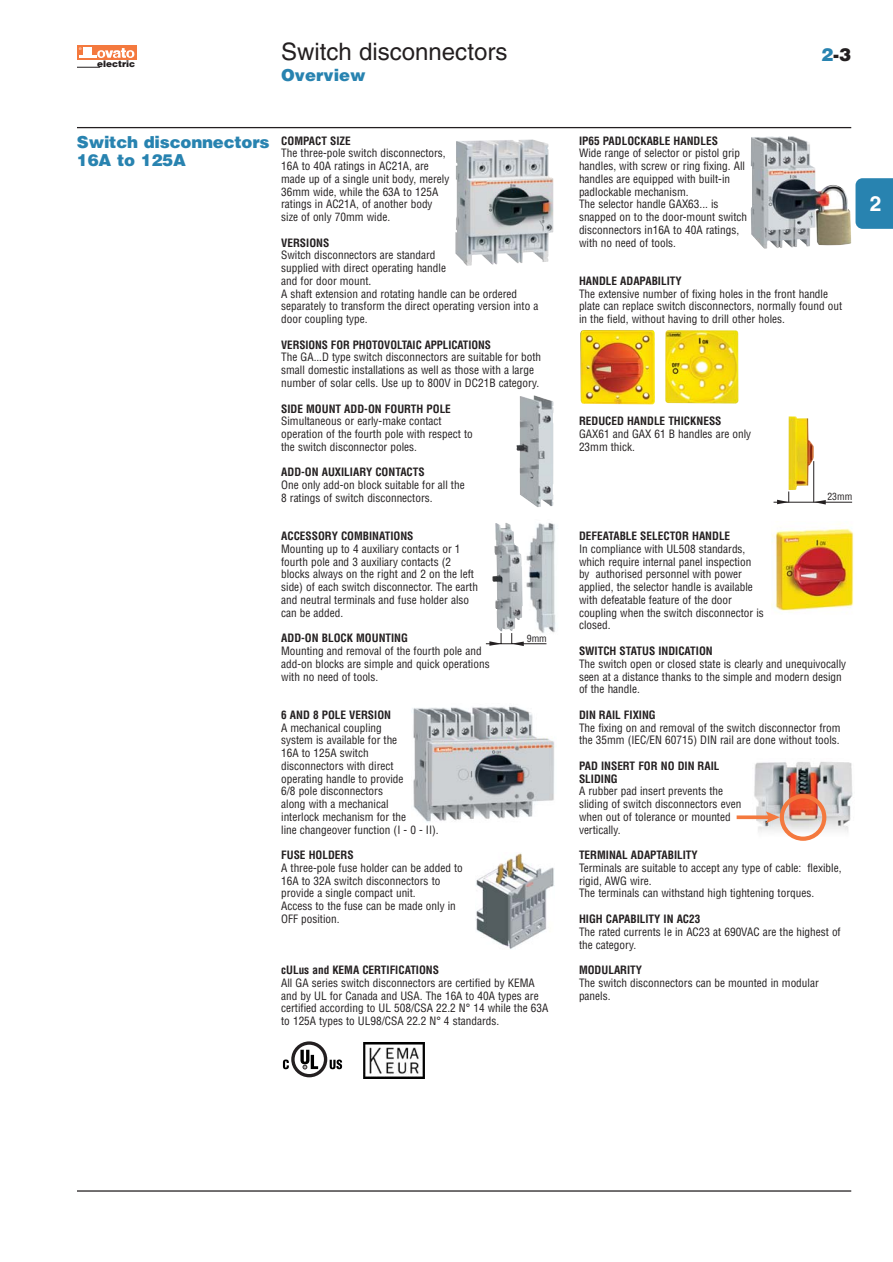
<style>
.page{position:relative;width:893px;height:1262px;background:#fff}
.page>*{position:absolute;margin:0;border:0;box-sizing:border-box;transform-origin:0 0}
.t1{font:24px "Helvetica";color:#231f20}
.t2{font:700 21px "Helvetica";color:#fff}
.t3{font:900 18px "Helvetica";color:#231f20}
.t4{font:900 16.5px/18px "Helvetica";letter-spacing:-.015em;color:#2883b0}
.t5{font:condensed 11.25px/12.8px "Helvetica";color:#231f20}
.t6{font:700 condensed 11.25px/12.8px "Helvetica";color:#231f20}
.t7{font:condensed 9.75px "Helvetica";color:#231f20}
.t8{font:900 9px "Helvetica";color:#231f20}
.s1{color:#2883b0}
</style>
<div class="page">
<hr style="left:77px;top:127px;width:774px;height:1px;background:#231f20">
<hr style="left:77px;top:1190px;width:774px;height:1px;background:#231f20">
<svg style="left:855px;top:178px;width:37px;height:51px;background:#2f87b2"></svg>
<div style="left:77px;top:45px;width:59px;height:15px;background:#f4793e"></div>
<svg style="left:79px;top:47px;width:56px;height:11px"></svg>
<svg style="left:77px;top:67px;width:23px;height:1px"></svg>
<img style="left:455px;top:139px;width:98px;height:127px">
<img style="left:516px;top:395px;width:37px;height:112px">
<img style="left:492px;top:523px;width:30px;height:108px">
<img style="left:580px;top:330px;width:75px;height:74px">
<img style="left:788px;top:416px;width:25px;height:74px">
<img style="left:665px;top:330px;width:73px;height:73px">
<img style="left:750px;top:136px;width:101px;height:113px">
<img style="left:771px;top:524px;width:83px;height:89px">
<img style="left:412px;top:706px;width:143px;height:116px">
<img style="left:754px;top:762px;width:99px;height:79px">
<img style="left:475px;top:853px;width:80px;height:96px">
<svg style="left:736px;top:794px;width:90px;height:46px"></svg>
<img style="left:526px;top:522px;width:32px;height:111px">
<hr style="left:486px;top:643px;width:60px;height:1px;background:#231f20">
<svg style="left:489px;top:633px;width:13px;height:13px"></svg>
<svg style="left:511px;top:633px;width:13px;height:13px"></svg>
<hr style="left:813px;top:461px;width:1px;height:41px;background:#231f20">
<hr style="left:773px;top:502px;width:79px;height:1px;background:#231f20">
<svg style="left:777px;top:491px;width:12px;height:13px"></svg>
<svg style="left:813px;top:500px;width:12px;height:4px"></svg>
<svg style="left:283px;top:1059px;width:6px;height:10px"></svg>
<svg style="left:329px;top:1059px;width:13px;height:10px"></svg>
<div style="left:291px;top:1041px;width:36px;height:36px;border:3px solid #231f20;border-radius:50%"></div>
<svg style="left:300px;top:1049px;width:18px;height:20px"></svg>
<img style="left:364px;top:1042px;width:60px;height:36px">
<p class="t8" style="left:97px;top:61px;width:40px">electric</p>
<h1 class="t1" style="left:281px;top:43px;width:228px">Switch disconnectors</h1>
<h3 class="t4" style="left:281px;top:68px;width:86px">Overview</h3>
<h3 class="t3" style="left:821px;top:48px;width:32px"><span class="s1">2</span>-3</h3>
<h3 class="t4" style="left:77px;top:134px;width:194px">Switch disconnectors<br>16A to 125A</h3>
<p class="t6" style="left:579px;top:135px;width:140px">IP65 PADLOCKABLE HANDLES</p>
<p class="t6" style="left:281px;top:135px;width:71px">COMPACT SIZE</p>
<p class="t5" style="left:281px;top:148px;width:170px">The three-pole switch disconnectors,<br>16A to 40A ratings in AC21A, are made up of a single unit body, merely<br>36mm wide, while the 63A to 125A ratings in AC21A, of another body size of only 70mm wide.</p>
<p class="t6" style="left:281px;top:237px;width:50px">VERSIONS</p>
<p class="t5" style="left:281px;top:250px;width:259px">Switch disconnectors are standard<br>supplied with direct operating handle<br>and for door mount.<br>A shaft extension and rotating handle can be ordered separately to transform the direct operating version into a door coupling type.</p>
<p class="t6" style="left:281px;top:339px;width:211px">VERSIONS FOR PHOTOVOLTAIC APPLICATIONS</p>
<p class="t5" style="left:281px;top:352px;width:261px">The GA...D type switch disconnectors are suitable for both small domestic installations as well as those with a large number of solar cells. Use up to 800V in DC21B category.</p>
<p class="t6" style="left:281px;top:403px;width:171px">SIDE MOUNT ADD-ON FOURTH POLE</p>
<p class="t5" style="left:281px;top:416px;width:193px">Simultaneous or early-make contact operation of the fourth pole with respect to the switch disconnector poles.</p>
<p class="t6" style="left:281px;top:467px;width:145px">ADD-ON AUXILIARY CONTACTS</p>
<p class="t5" style="left:281px;top:479px;width:185px">One only add-on block suitable for all the<br>8 ratings of switch disconnectors.</p>
<p class="t6" style="left:281px;top:530px;width:134px">ACCESSORY COMBINATIONS</p>
<p class="t5" style="left:281px;top:543px;width:198px">Mounting up to 4 auxiliary contacts or 1 fourth pole and 3 auxiliary contacts (2 blocks always on the right and 2 on the left side) of each switch disconnector. The earth and neutral terminals and fuse holder also can be added.</p>
<p class="t6" style="left:281px;top:632px;width:128px">ADD-ON BLOCK MOUNTING</p>
<p class="t5" style="left:281px;top:645px;width:210px">Mounting and removal of the fourth pole and add-on blocks are simple and quick operations with no need of tools.</p>
<p class="t6" style="left:281px;top:709px;width:111px">6 AND 8 POLE VERSION</p>
<p class="t5" style="left:281px;top:722px;width:159px">A mechanical coupling<br>system is available for the<br>16A to 125A switch<br>disconnectors with direct<br>operating handle to provide<br>6/8 pole disconnectors<br>along with a mechanical<br>interlock mechanism for the<br>line changeover function (I - 0 - II).</p>
<p class="t6" style="left:281px;top:849px;width:74px">FUSE HOLDERS</p>
<p class="t5" style="left:281px;top:862px;width:183px">A three-pole fuse holder can be added to<br>16A to 32A switch disconnectors to provide a single compact unit.<br>Access to the fuse can be made only in<br>OFF position.</p>
<p class="t5" style="left:579px;top:148px;width:170px">Wide range of selector or pistol grip handles, with screw or ring fixing. All handles are equipped with built-in padlockable mechanism.<br>The selector handle GAX63... is snapped on to the door-mount switch disconnectors in16A to 40A ratings, with no need of tools.</p>
<p class="t6" style="left:579px;top:275px;width:104px">HANDLE ADAPABILITY</p>
<p class="t5" style="left:579px;top:288px;width:265px">The extensive number of fixing holes in the front handle plate can replace switch disconnectors, normally found out in the field, without having to drill other holes.</p>
<p class="t6" style="left:579px;top:416px;width:144px">REDUCED HANDLE THICKNESS</p>
<p class="t5" style="left:579px;top:428px;width:174px">GAX61 and GAX 61 B handles are only<br>23mm thick.</p>
<p class="t7" style="left:827px;top:493px;width:26px">23mm</p>
<p class="t6" style="left:579px;top:530px;width:153px">DEFEATABLE SELECTOR HANDLE</p>
<p class="t5" style="left:579px;top:543px;width:186px">In compliance with UL508 standards, which require internal panel inspection by authorised personnel with power applied, the selector handle is available with defeatable feature of the door coupling when the switch disconnector is closed.</p>
<p class="t6" style="left:579px;top:645px;width:135px">SWITCH STATUS INDICATION</p>
<p class="t5" style="left:579px;top:658px;width:269px">The switch open or closed state is clearly and unequivocally seen at a distance thanks to the simple and modern design of the handle.</p>
<p class="t6" style="left:579px;top:709px;width:78px">DIN RAIL FIXING</p>
<p class="t5" style="left:579px;top:722px;width:263px">The fixing on and removal of the switch disconnector from the 35mm (IEC/EN 60715) DIN rail are done without tools.</p>
<p class="t6" style="left:579px;top:760px;width:142px">PAD INSERT FOR NO DIN RAIL<br>SLIDING</p>
<p class="t5" style="left:579px;top:786px;width:164px">A rubber pad insert prevents the sliding of switch disconnectors even when out of tolerance or mounted vertically.</p>
<p class="t6" style="left:579px;top:849px;width:120px">TERMINAL ADAPTABILITY</p>
<p class="t5" style="left:579px;top:862px;width:264px">Terminals are suitable to accept any type of cable: flexible, rigid, AWG wire.<br>The terminals can withstand high tightening torques.</p>
<p class="t6" style="left:579px;top:913px;width:123px">HIGH CAPABILITY IN AC23</p>
<p class="t5" style="left:579px;top:926px;width:263px">The rated currents Ie in AC23 at 690VAC are the highest of the category.</p>
<p class="t6" style="left:579px;top:964px;width:65px">MODULARITY</p>
<p class="t5" style="left:579px;top:977px;width:241px">The switch disconnectors can be mounted in modular panels.</p>
<p class="t7" style="left:526px;top:635px;width:22px">9mm</p>
<p class="t6" style="left:281px;top:964px;width:159px">cULus and KEMA CERTIFICATIONS</p>
<p class="t5" style="left:281px;top:977px;width:268px">All GA series switch disconnectors are certified by KEMA and by UL for Canada and USA. The 16A to 40A types are certified according to UL 508/CSA 22.2 N° 14 while the 63A to 125A types to UL98/CSA 22.2 N° 4 standards.</p>
<h2 class="t2" style="left:869px;top:195px;width:13px">2</h2>
</div>
